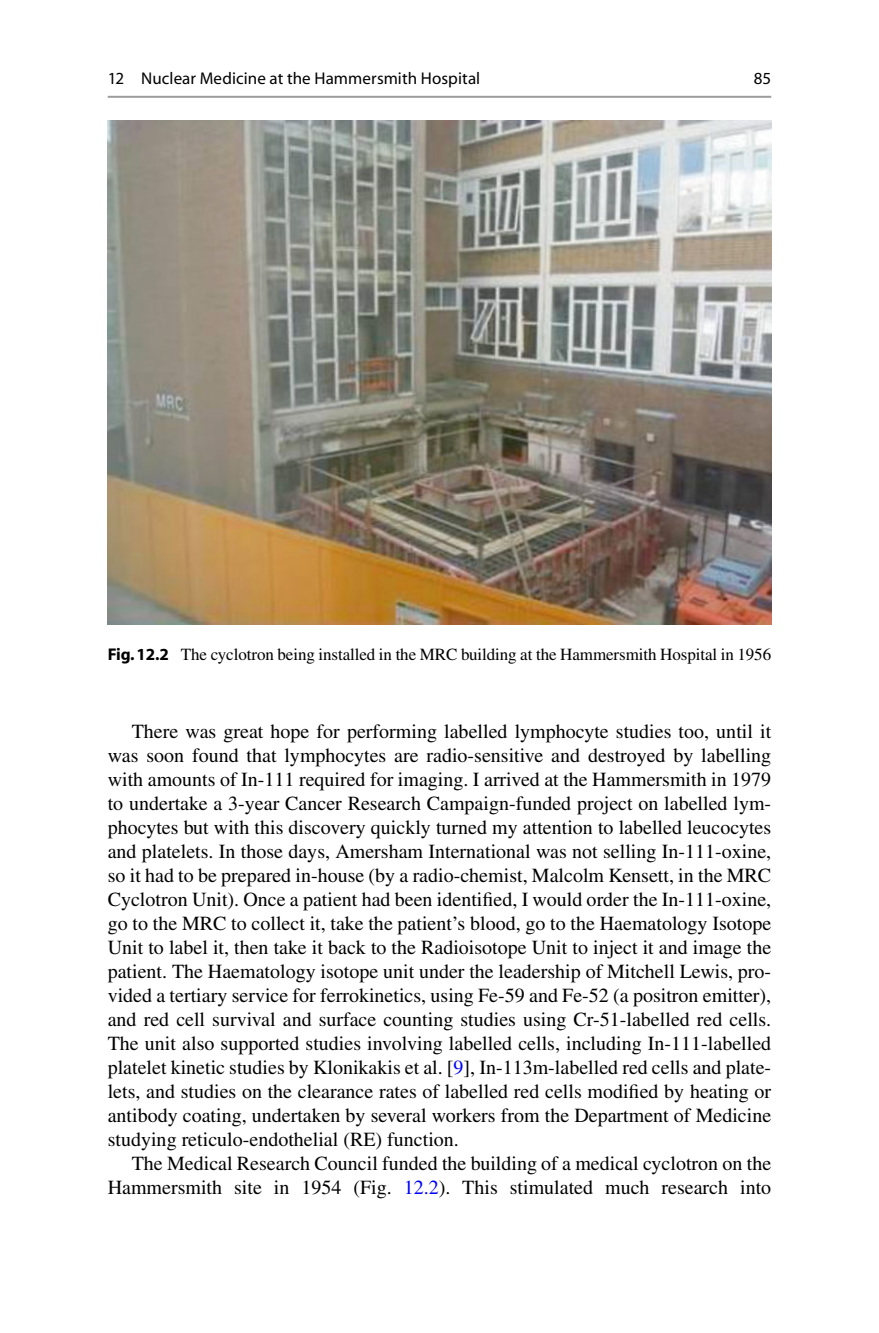
<style>
.page{position:relative;width:879px;height:1333px;background:#fff}
.page>*{position:absolute;margin:0;border:0;box-sizing:border-box;transform-origin:0 0}
.t1{font:20px/24px "Fgyqwh Rnwsgt Times";color:#000;text-align:justify}
.t2{font:17px "Fgyqwh Rnwsgt Times";letter-spacing:-.005em;color:#000}
.t3{font:17px "Wyvjnm Chbctx Myriad";letter-spacing:.005em;color:#000}
.s1{font-family:"Bryhgx Lfvvsg Myriad";font-weight:700}
.s2{color:#0000fa}
</style>
<div class="page">
<img style="left:108px;top:121px;width:663px;height:503px">
<hr style="left:108px;top:96px;width:663px;height:2px;background:#9c9c9c">
<p class="t3" style="left:108px;top:72px;width:374px">12 Nuclear Medicine at the Hammersmith Hospital</p>
<p class="t3" style="left:754px;top:72px;width:19px">85</p>
<p class="t2" style="left:108px;top:648px;width:665px"><span class="s1">Fig. 12.2</span> The cyclotron being installed in the MRC building at the Hammersmith Hospital in 1956</p>
<p class="t1" style="left:108px;top:721px;width:665px;text-indent:24px">There was great hope for performing labelled lymphocyte studies too, until it was soon found that lymphocytes are radio-sensitive and destroyed by labelling with amounts of In-111 required for imaging. I arrived at the Hammersmith in 1979 to undertake a 3-year Cancer Research Campaign-funded project on labelled lym&shy;phocytes but with this discovery quickly turned my attention to labelled leucocytes and platelets. In those days, Amersham International was not selling In-111-oxine, so it had to be prepared in-house (by a radio-chemist, Malcolm Kensett, in the MRC Cyclotron Unit). Once a patient had been identified, I would order the In-111-oxine, go to the MRC to collect it, take the patient’s blood, go to the Haematology Isotope Unit to label it, then take it back to the Radioisotope Unit to inject it and image the patient. The Haematology isotope unit under the leadership of Mitchell Lewis, pro&shy;vided a tertiary service for ferrokinetics, using Fe-59 and Fe-52 (a positron emitter), and red cell survival and surface counting studies using Cr-51-labelled red cells.<br>The unit also supported studies involving labelled cells, including In-111-labelled platelet kinetic studies by Klonikakis et al. [ <span class="s2">9</span> ], In-113m-labelled red cells and plate&shy;lets, and studies on the clearance rates of labelled red cells modified by heating or antibody coating, undertaken by several workers from the Department of Medicine studying reticulo-endothelial (RE) function.</p>
<p class="t1" style="left:108px;top:1153px;width:665px;text-align:right">The Medical Research Council funded the building of a medical cyclotron on the<br>Hammersmith site in 1954 (Fig. <span class="s2">12.2</span> ). This stimulated much research into</p>
</div>
